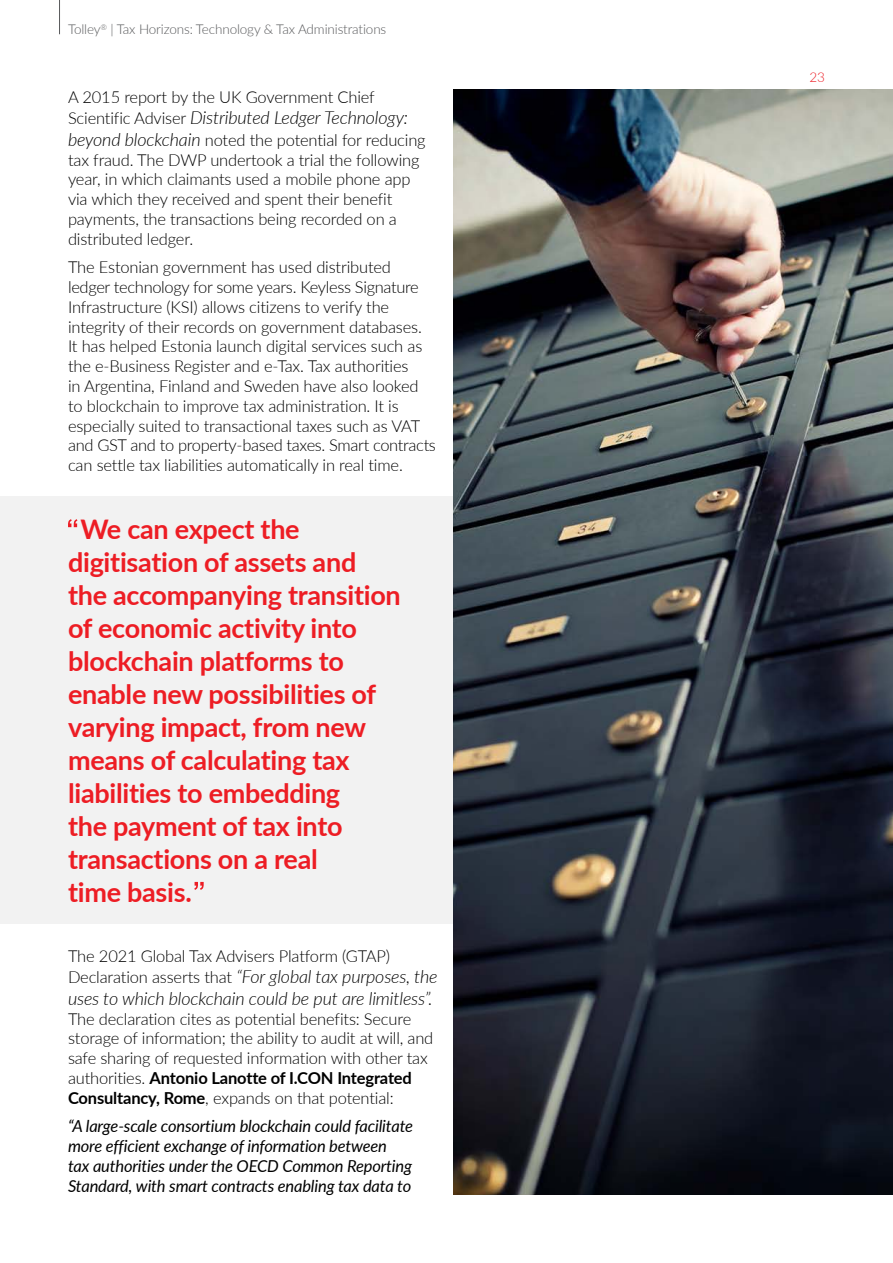
<style>
.page{position:relative;width:893px;height:1263px;background:#fff}
.page>*{position:absolute;margin:0;border:0;box-sizing:border-box;transform-origin:0 0}
.t1{font:700 27px/33px "Lato";letter-spacing:-.01em;color:#ed1d24}
.body{font:italic 300 18px/21.6px "Lato";letter-spacing:-.01em;color:#000}
.body-2{font:300 16.5px/19.8px "Lato";letter-spacing:-.01em;color:#000}
.call_out{font:italic 16.5px/19.8px "Lato";letter-spacing:-.01em;color:#000}
.t2{font:300 13.5px "Lato";letter-spacing:-.01em;color:#58595b}
.t3{font:300 13.5px "Lato";color:#ed1d24}
.s1{font-style:normal;font-size:16.5px}
.s2{font-style:italic;font-size:18px}
.s3{font-weight:700}
</style>
<div class="page">
<hr style="left:59px;top:0;width:1px;height:34px;background:#58595b">
<img style="left:453px;top:89px;width:440px;height:1106px">
<div style="left:0;top:496px;width:453px;height:427px;background:#f2f2f2"></div>
<svg style="left:68px;top:519px;width:9px;height:8px"></svg>
<svg style="left:194px;top:882px;width:10px;height:8px"></svg>
<p class="t2" style="left:68px;top:20px;width:320px">Tolley<sup>®</sup> | Tax Horizons: Technology &amp; Tax Administrations</p>
<p class="body-2" style="left:68px;top:86px;width:308px">A 2015 report by the UK Government Chief</p>
<p class="body" style="left:68px;top:106px;width:342px"><span class="s1">Scientific Adviser</span> Distributed Ledger Technology:</p>
<p class="body-2" style="left:68px;top:129px;width:359px"><span class="s2">beyond blockchain</span> noted the potential for reducing tax fraud. The DWP undertook a trial the following year, in which claimants used a mobile phone app via which they received and spent their benefit payments, the transactions being recorded on a distributed ledger.</p>
<p class="body-2" style="left:68px;top:257px;width:369px">The Estonian government has used distributed ledger technology for some years. Keyless Signature Infrastructure (KSI) allows citizens to verify the integrity of their records on government databases.<br>It has helped Estonia launch digital services such as the e-Business Register and e-Tax. Tax authorities<br>in Argentina, Finland and Sweden have also looked to blockchain to improve tax administration. It is especially suited to transactional taxes such as VAT and GST and to property-based taxes. Smart contracts can settle tax liabilities automatically in real time.</p>
<p class="t1" style="left:68px;top:511px;width:334px;text-indent:12px">We can expect the digitisation of assets and the accompanying transition of economic activity into blockchain platforms to enable new possibilities of varying impact, from new means of calculating tax liabilities to embedding<br>the payment of tax into transactions on a real<br>time basis.</p>
<p class="body-2" style="left:68px;top:945px;width:324px">The 2021 Global Tax Advisers Platform (GTAP)</p>
<p class="body" style="left:68px;top:965px;width:371px"><span class="s1">Declaration asserts that</span> “For global tax purposes, the uses to which blockchain could be put are limitless”.</p>
<p class="body-2" style="left:68px;top:1008px;width:367px">The declaration cites as potential benefits: Secure storage of information; the ability to audit at will, and safe sharing of requested information with other tax authorities. <span class="s3">Antonio Lanotte of I.CON Integrated Consultancy, Rome</span>, expands on that potential:</p>
<p class="call_out" style="left:68px;top:1115px;width:347px">“A large-scale consortium blockchain could facilitate more efficient exchange of information between<br>tax authorities under the OECD Common Reporting Standard, with smart contracts enabling tax data to</p>
<p class="t3" style="left:809px;top:67px;width:17px">23</p>
</div>
